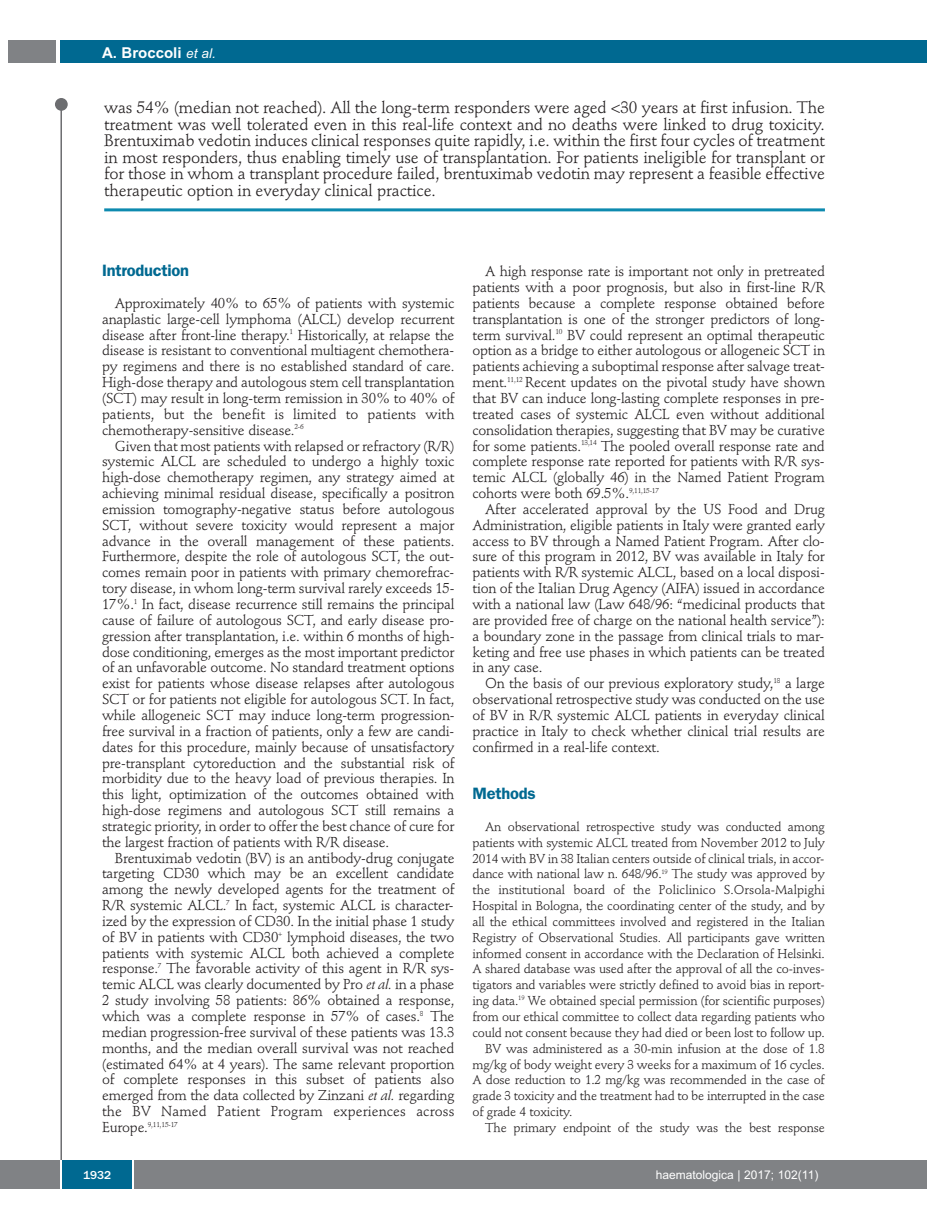
<style>
.page{position:relative;width:927px;height:1225px;background:#fff}
.page>*{position:absolute;margin:0;border:0;box-sizing:border-box;transform-origin:0 0}
.t1{font:16.5px/16.5px "Stempel Schneidler";letter-spacing:-.01em;color:#231f20;text-align:justify}
.t2{font:600 16.5px "Franklin Gothic";letter-spacing:-.015em;color:#006991}
.t3{font:700 15px "Arial";color:#fff}
.t4{font:14.25px/15.9px "Stempel Schneidler";letter-spacing:-.015em;color:#231f20;text-align:justify}
.t5{font:12.75px "Stempel Schneidler";letter-spacing:-.015em;color:#231f20}
.t6{font:12.75px "Stempel Schneidler";letter-spacing:.005em;color:#231f20}
.t7{font:12px "Arial";color:#fff}
.t8{font:500 12px "Franklin Gothic";color:#fff}
.t9{font:7.2px "Stempel Schneidler";color:#231f20}
.s1{font-weight:400;font-style:italic;font-size:13.5px}
.s2{font-style:italic}
.s3{font-size:14.25px}
</style>
<div class="page">
<div style="left:911px;top:40px;width:16px;height:22px;background:#006991"></div>
<div style="left:910px;top:1160px;width:17px;height:28px;background:#808285"></div>
<div style="left:55px;top:98px;width:13px;height:13px;background:#6c6d70;border-radius:50%"></div>
<hr style="left:60px;top:101px;width:2px;height:1061px;background:#6c6d70">
<div style="left:60px;top:40px;width:852px;height:22px;background:#006991"></div>
<div style="left:9px;top:40px;width:47px;height:22px;background:#808285"></div>
<div style="left:0;top:1160px;width:911px;height:28px;background:#808285"></div>
<div style="left:62px;top:1160px;width:71px;height:28px;background:#006991"></div>
<hr style="left:60px;top:1160px;width:2px;height:28px;background:#fff">
<svg style="left:133px;top:1160px;width:1px;height:28px"></svg>
<hr style="left:104px;top:208px;width:721px;height:3px;background:#0d8aaf">
<p class="t3" style="left:102px;top:44px;width:115px">A. Broccoli <span class="s1">et al.</span></p>
<p class="t1" style="left:104px;top:101px;width:722px">was 54% (median not reached). All the long-term responders were aged &lt;30 years at first infusion. The treatment was well tolerated even in this real-life context and no deaths were linked to drug toxicity.<br>Brentuximab vedotin induces clinical responses quite rapidly, i.e. within the first four cycles of treatment in most responders, thus enabling timely use of transplantation. For patients ineligible for transplant or for those in whom a transplant procedure failed, brentuximab vedotin may represent a feasible effective therapeutic option in everyday clinical practice.</p>
<p class="t2" style="left:102px;top:265px;width:89px">Introduction</p>
<p class="t4" style="left:102px;top:296px;width:354px;text-indent:13px">Approximately 40% to 65% of patients with systemic anaplastic large-cell lymphoma (ALCL) develop recurrent disease after front-line therapy.<sup>1</sup> Historically, at relapse the disease is resistant to conventional multiagent chemothera&shy;py regimens and there is no established standard of care.<br>High-dose therapy and autologous stem cell transplantation (SCT) may result in long-term remission in 30% to 40% of patients, but the benefit is limited to patients with chemotherapy-sensitive disease.<sup>2-6</sup></p>
<p class="t4" style="left:102px;top:439px;width:354px;text-indent:13px">Given that most patients with relapsed or refractory (R/R) systemic ALCL are scheduled to undergo a highly toxic high-dose chemotherapy regimen, any strategy aimed at achieving minimal residual disease, specifically a positron emission tomography-negative status before autologous SCT, without severe toxicity would represent a major advance in the overall management of these patients.<br>Furthermore, despite the role of autologous SCT, the out&shy;comes remain poor in patients with primary chemorefrac&shy;tory disease, in whom long-term survival rarely exceeds 15- 17%.<sup>1</sup> In fact, disease recurrence still remains the principal cause of failure of autologous SCT, and early disease pro&shy;gression after transplantation, i.e. within 6 months of high&shy;dose conditioning, emerges as the most important predictor of an unfavorable outcome. No standard treatment options exist for patients whose disease relapses after autologous SCT or for patients not eligible for autologous SCT. In fact, while allogeneic SCT may induce long-term progression&shy;free survival in a fraction of patients, only a few are candi&shy;dates for this procedure, mainly because of unsatisfactory pre-transplant cytoreduction and the substantial risk of morbidity due to the heavy load of previous therapies. In this light, optimization of the outcomes obtained with high-dose regimens and autologous SCT still remains a strategic priority, in order to offer the best chance of cure for the largest fraction of patients with R/R disease.</p>
<p class="t4" style="left:102px;top:851px;width:354px;text-indent:13px">Brentuximab vedotin (BV) is an antibody-drug conjugate targeting CD30 which may be an excellent candidate among the newly developed agents for the treatment of R/R systemic ALCL.<sup>7</sup> In fact, systemic ALCL is character&shy;ized by the expression of CD30. In the initial phase 1 study of BV in patients with CD30<sup>+</sup> lymphoid diseases, the two patients with systemic ALCL both achieved a complete response.<sup>7</sup> The favorable activity of this agent in R/R sys&shy;temic ALCL was clearly documented by Pro <span class="s2">et al.</span> in a phase 2 study involving 58 patients: 86% obtained a response, which was a complete response in 57% of cases.<sup>8</sup> The median progression-free survival of these patients was 13.3 months, and the median overall survival was not reached (estimated 64% at 4 years). The same relevant proportion of complete responses in this subset of patients also emerged from the data collected by Zinzani <span class="s2">et al.</span> regarding the BV Named Patient Program experiences across</p>
<p class="t9" style="left:102px;top:1121px;width:77px"><span class="s3">Europe.</span>9,11,15-17</p>
<p class="t4" style="left:472px;top:265px;width:354px;text-indent:13px">A high response rate is important not only in pretreated patients with a poor prognosis, but also in first-line R/R patients because a complete response obtained before transplantation is one of the stronger predictors of long&shy;term survival.<sup>10</sup> BV could represent an optimal therapeutic option as a bridge to either autologous or allogeneic SCT in patients achieving a suboptimal response after salvage treat&shy;ment.<sup>11,12</sup> Recent updates on the pivotal study have shown that BV can induce long-lasting complete responses in pre&shy;treated cases of systemic ALCL even without additional consolidation therapies, suggesting that BV may be curative for some patients.<sup>13,14</sup> The pooled overall response rate and complete response rate reported for patients with R/R sys&shy;temic ALCL (globally 46) in the Named Patient Program cohorts were both 69.5%.<sup>9,11,15-17</sup></p>
<p class="t4" style="left:472px;top:502px;width:354px;text-indent:13px">After accelerated approval by the US Food and Drug Administration, eligible patients in Italy were granted early access to BV through a Named Patient Program. After clo&shy;sure of this program in 2012, BV was available in Italy for patients with R/R systemic ALCL, based on a local disposi&shy;tion of the Italian Drug Agency (AIFA) issued in accordance with a national law (Law 648/96: “medicinal products that are provided free of charge on the national health service”): a boundary zone in the passage from clinical trials to mar&shy;keting and free use phases in which patients can be treated in any case.</p>
<p class="t4" style="left:472px;top:677px;width:354px;text-indent:13px">On the basis of our previous exploratory study,<sup>18</sup> a large observational retrospective study was conducted on the use of BV in R/R systemic ALCL patients in everyday clinical practice in Italy to check whether clinical trial results are confirmed in a real-life context.</p>
<p class="t2" style="left:472px;top:788px;width:65px">Methods</p>
<p class="t5" style="left:485px;top:821px;width:341px">An observational retrospective study was conducted among</p>
<p class="t5" style="left:472px;top:837px;width:354px">patients with systemic ALCL treated from November 2012 to July</p>
<p class="t5" style="left:472px;top:853px;width:353px">2014 with BV in 38 Italian centers outside of clinical trials, in accor-</p>
<p class="t5" style="left:472px;top:868px;width:354px">dance with national law n. 648/96.<sup>19</sup> The study was approved by</p>
<p class="t6" style="left:472px;top:884px;width:354px">the institutional board of the Policlinico S.Orsola-Malpighi</p>
<p class="t5" style="left:472px;top:900px;width:354px">Hospital in Bologna, the coordinating center of the study, and by</p>
<p class="t5" style="left:472px;top:916px;width:354px">all the ethical committees involved and registered in the Italian</p>
<p class="t5" style="left:472px;top:932px;width:354px">Registry of Observational Studies. All participants gave written</p>
<p class="t5" style="left:472px;top:948px;width:354px">informed consent in accordance with the Declaration of Helsinki.</p>
<p class="t5" style="left:472px;top:963px;width:354px">A shared database was used after the approval of all the co-inves-</p>
<p class="t5" style="left:472px;top:979px;width:354px">tigators and variables were strictly defined to avoid bias in report-</p>
<p class="t5" style="left:472px;top:995px;width:354px">ing data.<sup>19</sup> We obtained special permission (for scientific purposes)</p>
<p class="t5" style="left:472px;top:1011px;width:354px">from our ethical committee to collect data regarding patients who</p>
<p class="t5" style="left:472px;top:1027px;width:354px">could not consent because they had died or been lost to follow up.</p>
<p class="t5" style="left:485px;top:1043px;width:341px">BV was administered as a 30-min infusion at the dose of 1.8</p>
<p class="t5" style="left:472px;top:1059px;width:354px">mg/kg of body weight every 3 weeks for a maximum of 16 cycles.</p>
<p class="t5" style="left:472px;top:1074px;width:354px">A dose reduction to 1.2 mg/kg was recommended in the case of</p>
<p class="t5" style="left:472px;top:1090px;width:354px">grade 3 toxicity and the treatment had to be interrupted in the case</p>
<p class="t5" style="left:472px;top:1106px;width:101px">of grade 4 toxicity.</p>
<p class="t5" style="left:485px;top:1122px;width:341px">The primary endpoint of the study was the best response</p>
<p class="t8" style="left:83px;top:1167px;width:30px">1932</p>
<p class="t7" style="left:656px;top:1167px;width:164px">haematologica | 2017; 102(11)</p>
</div>
